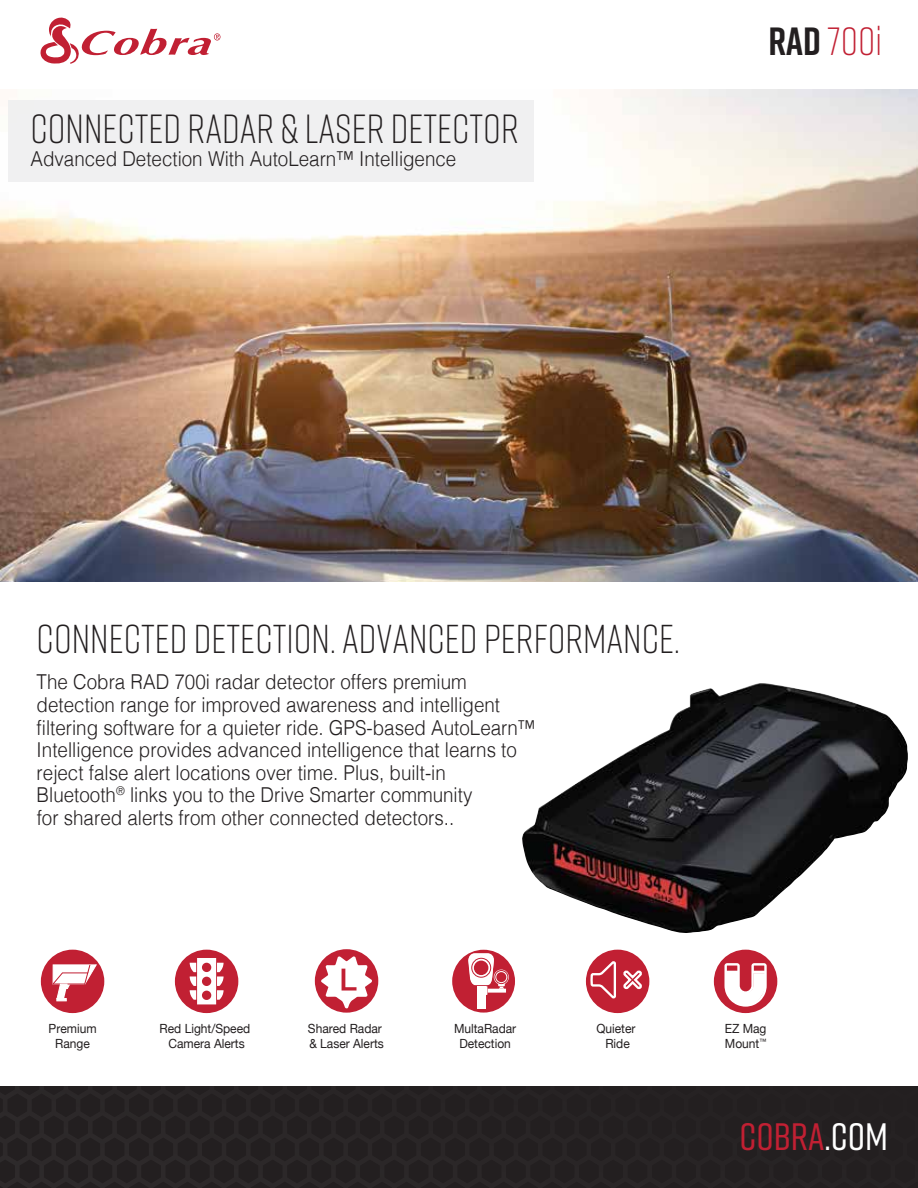
<style>
.page{position:relative;width:918px;height:1188px;background:#fff}
.page>*{position:absolute;margin:0;border:0;box-sizing:border-box;transform-origin:0 0}
.t1{font:300 40.65px "Rift";color:#231f20}
.t2{font:300 40.35px "Rift";color:#231f20}
.t3{font:700 39.3px "Rift";color:#231f20}
.t4{font:500 38.1px "Rift";color:#c12033}
.t5{font:300 20.55px/22.5px "Helvetica";color:#231f20;scale:.92 1}
.t6{font:12.6px/14.4px "Helvetica Neue";color:#231f20;text-align:center;scale:.95 1}
.s1{font-weight:300;color:#c12033}
.s2{font-family:"Helvetica Neue";font-weight:100;font-size:40.65px;color:#c12033}
.s3{color:#fff}
</style>
<div class="page">
<img style="left:0;top:90px;width:918px;height:492px">
<div style="left:8px;top:100px;width:526px;height:81px;background:#efeff0"></div>
<div style="left:0;top:1087px;width:918px;height:101px;background:#231f20"></div>
<svg style="left:40px;top:17px;width:180px;height:47px"></svg>
<div style="left:41px;top:950px;width:63px;height:63px;background:#c12033;border-radius:50%"></div>
<svg style="left:52px;top:964px;width:45px;height:37px"></svg>
<div style="left:175px;top:950px;width:63px;height:63px;background:#c12033;border-radius:50%"></div>
<svg style="left:190px;top:958px;width:34px;height:46px"></svg>
<div style="left:714px;top:950px;width:63px;height:63px;background:#c12033;border-radius:50%"></div>
<svg style="left:724px;top:963px;width:43px;height:44px"></svg>
<div style="left:586px;top:950px;width:63px;height:63px;background:#c12033;border-radius:50%"></div>
<svg style="left:590px;top:959px;width:54px;height:55px"></svg>
<div style="left:315px;top:949px;width:63px;height:64px;background:#c12033;border-radius:50%"></div>
<svg style="left:321px;top:956px;width:51px;height:52px"></svg>
<img style="left:522px;top:683px;width:386px;height:250px">
<div style="left:452px;top:950px;width:63px;height:63px;background:#c12033;border-radius:50%"></div>
<div style="left:498px;top:980px;width:7px;height:6px;background:#f1cfd3"></div>
<svg style="left:494px;top:970px;width:15px;height:15px"></svg>
<div style="left:495px;top:970px;width:13px;height:14px;border:1px solid #c12033;border-radius:50%"></div>
<svg style="left:496px;top:972px;width:10px;height:10px"></svg>
<div style="left:477px;top:986px;width:9px;height:23px;background:#fff"></div>
<svg style="left:468px;top:953px;width:36px;height:42px"></svg>
<div style="left:471px;top:958px;width:20px;height:20px;border:1px solid #c12033;border-radius:50%"></div>
<div style="left:474px;top:961px;width:14px;height:14px;background:#c12033;border-radius:50%"></div>
<h1 class="t1" style="left:30px;top:101px;width:490px">CONNECTED RADAR &amp; LASER DETECTOR</h1>
<p class="t5" style="left:30px;top:146px;width:464px">Advanced Detection With AutoLearn™ Intelligence</p>
<h3 class="t3" style="left:768px;top:13px;width:115px">RAD <span class="s1">700</span><span class="s2">i</span></h3>
<h2 class="t2" style="left:37px;top:611px;width:645px">CONNECTED DETECTION. ADVANCED PERFORMANCE.</h2>
<p class="t5" style="left:37px;top:669px;width:544px">The Cobra RAD 700i radar detector offers premium detection range for improved awareness and intelligent filtering software for a quieter ride. GPS-based AutoLearn™ Intelligence provides advanced intelligence that learns to reject false alert locations over time. Plus, built-in Bluetooth<sup>®</sup> links you to the Drive Smarter community<br>for shared alerts from other connected detectors..</p>
<p class="t6" style="left:49px;top:1022px;width:52px">Premium<br>Range</p>
<p class="t6" style="left:160px;top:1022px;width:97px">Red Light/Speed<br>Camera Alerts</p>
<p class="t6" style="left:725px;top:1022px;width:45px;text-align:left">EZ Mag<br>Mount<sup>™</sup></p>
<p class="t6" style="left:308px;top:1022px;width:81px;text-align:left">Shared Radar &amp; Laser Alerts</p>
<p class="t6" style="left:454px;top:1022px;width:67px">MultaRadar<br>Detection</p>
<p class="t6" style="left:596px;top:1022px;width:43px">Quieter<br>Ride</p>
<h3 class="t4" style="left:740px;top:1110px;width:150px">COBRA<span class="s3">.COM</span></h3>
</div>
